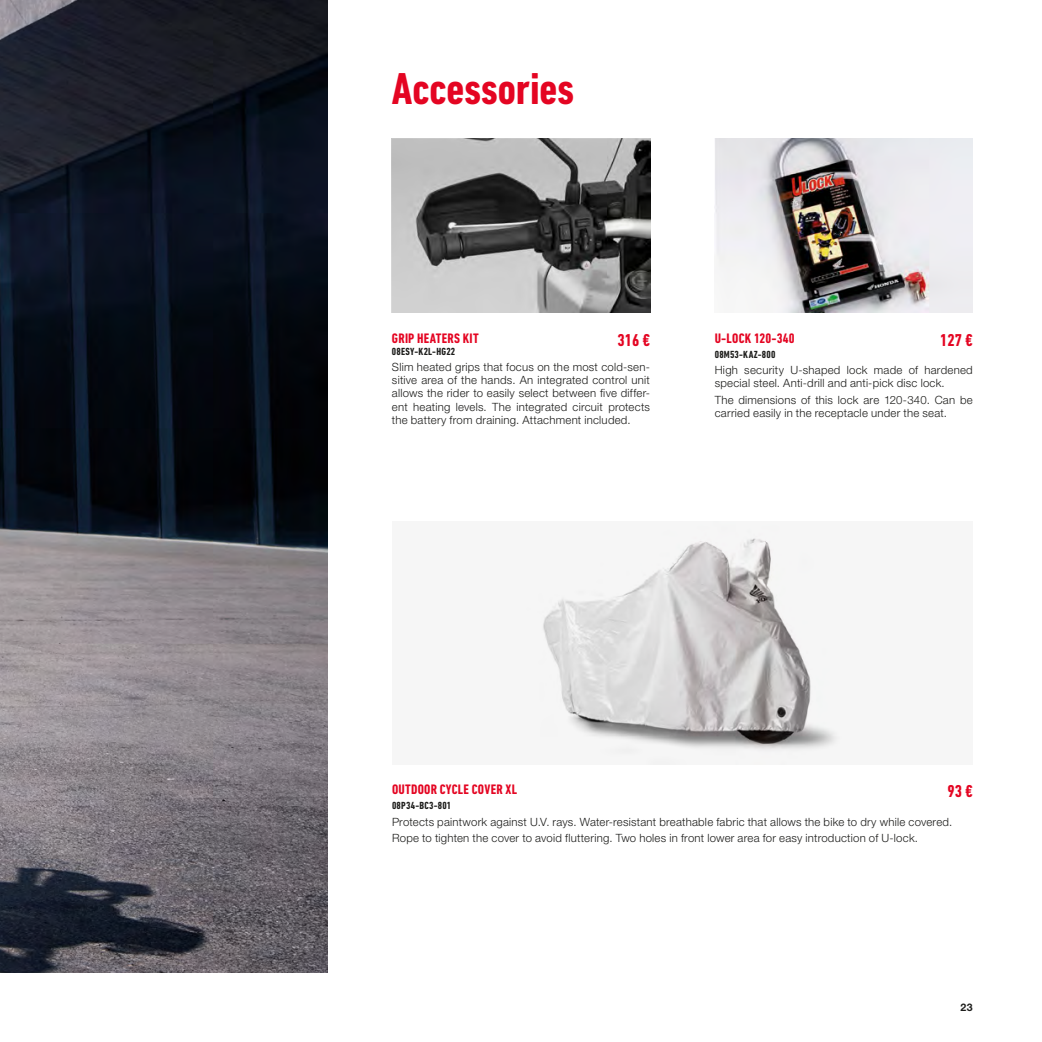
<style>
.page{position:relative;width:1042px;height:1042px;background:#fff}
.page>*{position:absolute;margin:0;border:0;box-sizing:border-box;transform-origin:0 0}
.t1{font:700 condensed 45.5px "DIN Next LT Pro";color:#e40522}
.t2{font:700 condensed 17.5px "DIN Next LT Pro";color:#e40522}
.t3{font:700 condensed 14px "DIN Next LT Pro";letter-spacing:.02em;color:#e40522}
.t4{font:300 11.38px/13.1px "Helvetica Neue";letter-spacing:.02em;color:#1d1d1b}
.t5{font:700 condensed 10.5px "DIN Next LT Pro";letter-spacing:.02em;color:#1d1d1b}
.t6{font:700 10.5px "Helvetica Neue";color:#1d1d1b}
</style>
<div class="page">
<div style="left:392px;top:521px;width:581px;height:243px;background:#f6f6f6"></div>
<img style="left:543px;top:538px;width:292px;height:211px">
<img style="left:392px;top:139px;width:258px;height:174px">
<img style="left:0;top:0;width:327px;height:972px">
<img style="left:715px;top:139px;width:258px;height:174px">
<h1 class="t1" style="left:392px;top:62px;width:183px">Accessories</h1>
<p class="t3" style="left:392px;top:330px;width:88px">GRIP HEATERS KIT</p>
<p class="t5" style="left:392px;top:345px;width:65px">08ESY-K2L-HG22</p>
<p class="t4" style="left:392px;top:360px;width:259px;text-align:justify">Slim heated grips that focus on the most cold-sen&shy;sitive area of the hands. An integrated control unit allows the rider to easily select between five differ&shy;ent heating levels. The integrated circuit protects the battery from draining. Attachment included.</p>
<p class="t3" style="left:715px;top:330px;width:81px">U-LOCK 120-340</p>
<p class="t5" style="left:715px;top:348px;width:62px">08M53-KAZ-800</p>
<p class="t4" style="left:715px;top:363px;width:259px">High security U-shaped lock made of hardened special steel. Anti-drill and anti-pick disc lock.</p>
<p class="t4" style="left:715px;top:393px;width:259px">The dimensions of this lock are 120-340. Can be carried easily in the receptacle under the seat.</p>
<h2 class="t2" style="left:617px;top:330px;width:34px">316 €</h2>
<h2 class="t2" style="left:940px;top:330px;width:34px">127 €</h2>
<p class="t3" style="left:392px;top:782px;width:127px">OUTDOOR CYCLE COVER XL</p>
<p class="t5" style="left:392px;top:799px;width:61px">08P34-BC3-801</p>
<p class="t4" style="left:392px;top:813px;width:562px;line-height:16.6px">Protects paintwork against U.V. rays. Water-resistant breathable fabric that allows the bike to dry while covered.<br>Rope to tighten the cover to avoid fluttering. Two holes in front lower area for easy introduction of U-lock.</p>
<h2 class="t2" style="left:947px;top:781px;width:27px">93 €</h2>
<p class="t6" style="left:960px;top:1001px;width:14px">23</p>
</div>
